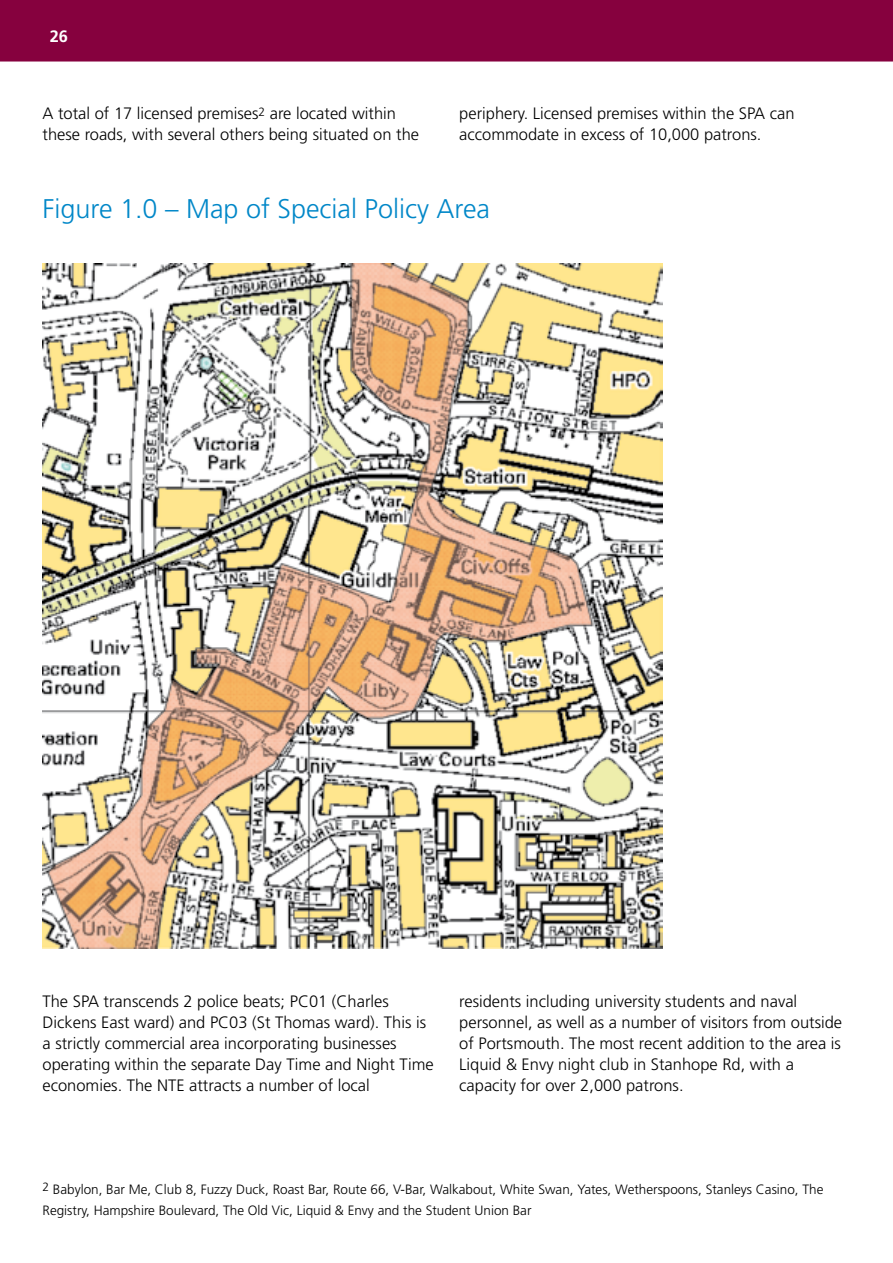
<style>
.page{position:relative;width:893px;height:1263px;background:#fff}
.page>*{position:absolute;margin:0;border:0;box-sizing:border-box;transform-origin:0 0}
.t1{font:300 27px "Frutiger";color:#0087c8}
.t2{font:300 16.5px/21px "Frutiger";color:#000}
.t3{font:700 16.5px "Frutiger";color:#fff}
.t4{font:300 13.5px/21px "Frutiger";color:#000}
</style>
<div class="page">
<div style="left:0;top:0;width:893px;height:62px;background:#86013e"></div>
<img style="left:43px;top:264px;width:619px;height:684px">
<p class="t3" style="left:50px;top:27px;width:20px">26</p>
<p class="t2" style="left:43px;top:103px;width:378px">A total of 17 licensed premises<sup>2</sup> are located within these roads, with several others being situated on the</p>
<p class="t2" style="left:459px;top:103px;width:337px">periphery. Licensed premises within the SPA can accommodate in excess of 10,000 patrons.</p>
<h1 class="t1" style="left:43px;top:193px;width:449px">Figure 1.0 – Map of Special Policy Area</h1>
<p class="t2" style="left:43px;top:991px;width:393px">The SPA transcends 2 police beats; PC01 (Charles Dickens East ward) and PC03 (St Thomas ward). This is a strictly commercial area incorporating businesses operating within the separate Day Time and Night Time economies. The NTE attracts a number of local</p>
<p class="t2" style="left:459px;top:991px;width:384px">residents including university students and naval personnel, as well as a number of visitors from outside of Portsmouth. The most recent addition to the area is Liquid &amp; Envy night club in Stanhope Rd, with a capacity for over 2,000 patrons.</p>
<p class="t4" style="left:43px;top:1179px;width:782px"><sup>2</sup> Babylon, Bar Me, Club 8, Fuzzy Duck, Roast Bar, Route 66, V-Bar, Walkabout, White Swan, Yates, Wetherspoons, Stanleys Casino, The<br>Registry, Hampshire Boulevard, The Old Vic, Liquid &amp; Envy and the Student Union Bar</p>
</div>
